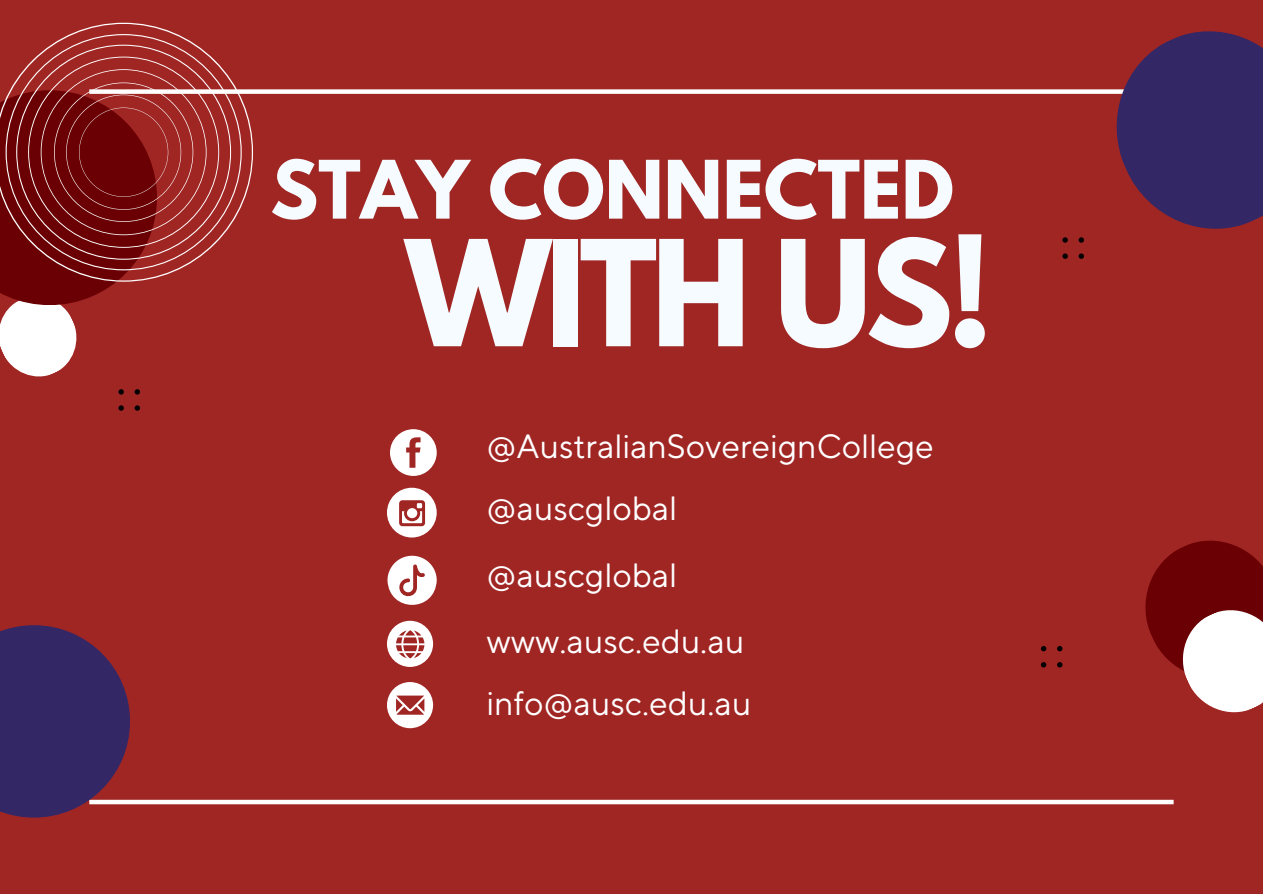
<style>
.page{position:relative;width:1263px;height:894px;background:#fff}
.page>*{position:absolute;margin:0;border:0;box-sizing:border-box;transform-origin:0 0}
.t1{font:700 130.05px "League Spartan";letter-spacing:-.045em;color:#f5fbff}
.t2{font:700 71.25px "League Spartan";color:#f5fbff}
.t3{font:33.45px "TT Norms Pro";color:#fff}
</style>
<div class="page">
<div style="left:0;top:0;width:1263px;height:893px;background:#a02624"></div>
<div style="left:89px;top:89px;width:1085px;height:5px;background:#fff"></div>
<div style="left:89px;top:799px;width:1085px;height:5px;background:#fff"></div>
<svg style="left:1103px;top:31px;width:160px;height:198px"></svg>
<svg style="left:1145px;top:540px;width:118px;height:173px"></svg>
<svg style="left:0;top:625px;width:130px;height:192px"></svg>
<svg style="left:118px;top:389px;width:22px;height:22px"></svg>
<svg style="left:1062px;top:237px;width:22px;height:22px"></svg>
<svg style="left:0;top:281px;width:136px;height:96px"></svg>
<svg style="left:0;top:23px;width:253px;height:258px"></svg>
<svg style="left:6px;top:34px;width:236px;height:236px"></svg>
<svg style="left:387px;top:682px;width:46px;height:46px"></svg>
<svg style="left:387px;top:620px;width:46px;height:46px"></svg>
<div style="left:387px;top:487px;width:49px;height:50px;background:#fff;border-radius:50%"></div>
<svg style="left:399px;top:500px;width:26px;height:26px"></svg>
<svg style="left:387px;top:555px;width:49px;height:50px"></svg>
<div style="left:379px;top:591px;width:11px;height:29px;background:#a02624"></div>
<div style="left:390px;top:429px;width:47px;height:47px;background:#fff;border-radius:50%"></div>
<svg style="left:406px;top:437px;width:15px;height:30px"></svg>
<svg style="left:1041px;top:646px;width:21px;height:22px"></svg>
<h2 class="t2" style="left:270px;top:154px;width:685px">STAY CONNECTED</h2>
<p class="t1" style="left:405px;top:229px;width:589px">WITH US!</p>
<p class="t3" style="left:486px;top:426px;width:449px">@AustralianSovereignCollege</p>
<p class="t3" style="left:486px;top:488px;width:192px">@auscglobal</p>
<h1 class="t3" style="left:486px;top:554px;width:192px">@auscglobal</h1>
<p class="t3" style="left:486px;top:621px;width:259px">www.ausc.edu.au</p>
<p class="t3" style="left:486px;top:682px;width:266px">info@ausc.edu.au</p>
</div>
